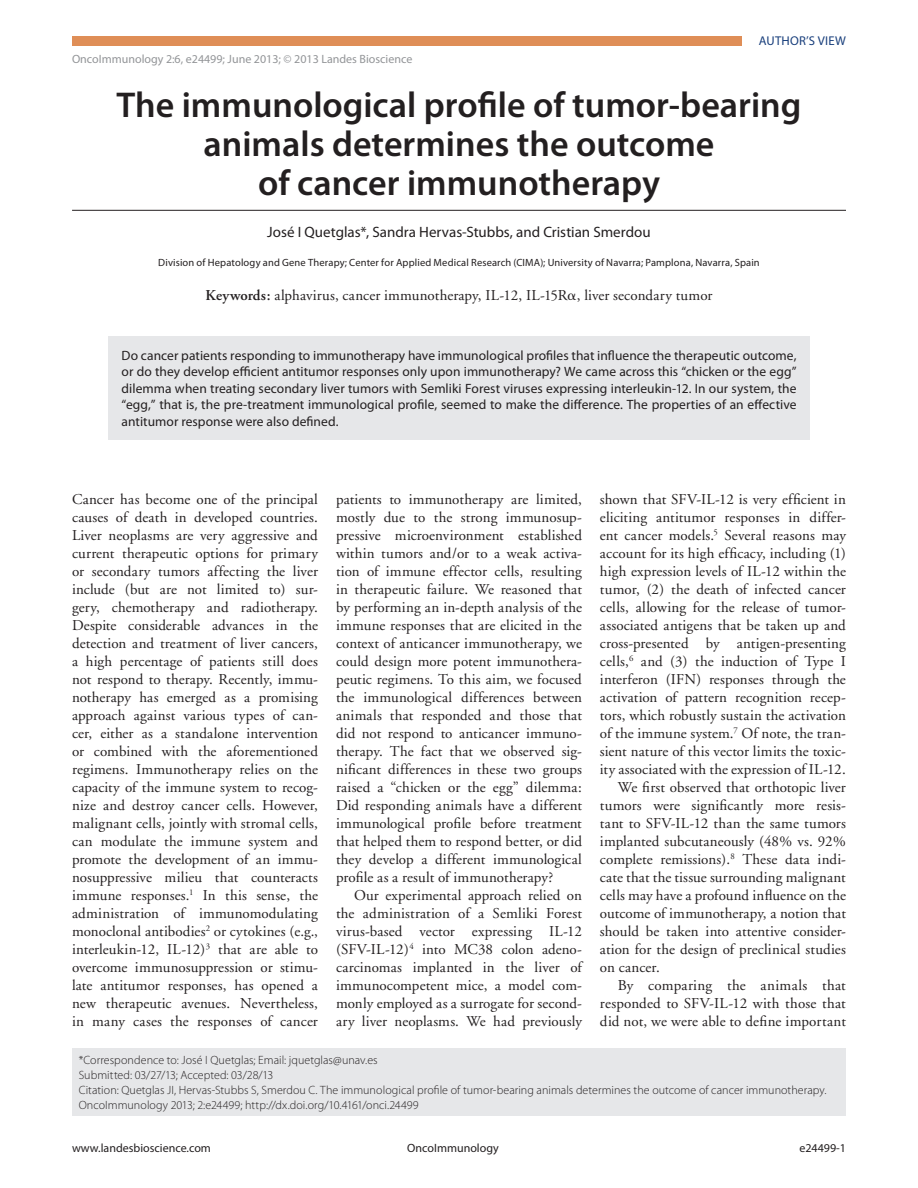
<style>
.page{position:relative;width:918px;height:1188px;background:#fff}
.page>*{position:absolute;margin:0;border:0;box-sizing:border-box;transform-origin:0 0}
.t1{font:600 36px/39px "Myriad Pro";color:#231f20;text-align:center}
.t2{font:15px/18px "Adobe Garamond";letter-spacing:.005em;color:#231f20;text-align:justify}
.t3{font:15px "Myriad Pro";color:#231f20}
.t4{font:13.5px/16.5px "Myriad Pro";letter-spacing:.005em;color:#231f20;text-align:justify}
.t5{font:12.75px "Myriad Pro";letter-spacing:.02em;color:#193f7c}
.t6{font:300 12px/15px "Myriad Pro";letter-spacing:.005em;color:#231f20}
.t7{font:12px "Myriad Pro";color:#939598}
.t8{font:12px "Myriad Pro";color:#231f20}
.t9{font:10.5px "Myriad Pro";letter-spacing:.015em;color:#231f20}
.s1{font-weight:600}
.s2{font-family:"Universal Std Greekw Math Pi"}
</style>
<div class="page">
<div style="left:72px;top:36px;width:669px;height:10px;background:#df8e57"></div>
<hr style="left:72px;top:210px;width:774px;height:1px;background:#231f20">
<div style="left:72px;top:1048px;width:774px;height:68px;background:#e6e7e9"></div>
<div style="left:108px;top:336px;width:702px;height:103px;background:#e6e7e9"></div>
<p class="t7" style="left:72px;top:52px;width:342px">OncoImmunology 2:6, e24499; June 2013; © 2013 Landes Bioscience</p>
<p class="t5" style="left:759px;top:32px;width:89px">Author’s View</p>
<h1 class="t1" style="left:117px;top:85px;width:686px">The immunological profile of tumor-bearing animals determines the outcome<br>of cancer immunotherapy</h1>
<p class="t3" style="left:267px;top:223px;width:385px">José I Quetglas*, Sandra Hervas-Stubbs, and Cristian Smerdou</p>
<p class="t9" style="left:158px;top:256px;width:603px">Division of Hepatology and Gene Therapy; Center for Applied Medical Research (CIMA); University of Navarra; Pamplona, Navarra, Spain</p>
<p class="t2" style="left:206px;top:287px;width:508px"><span class="s1">Keywords:</span> alphavirus, cancer immunotherapy, IL-12, IL-15R<span class="s2">α</span>, liver secondary tumor</p>
<p class="t4" style="left:122px;top:347px;width:676px">Do cancer patients responding to immunotherapy have immunological profiles that influence the therapeutic outcome, or do they develop efficient antitumor responses only upon immunotherapy? We came across this “chicken or the egg” dilemma when treating secondary liver tumors with Semliki Forest viruses expressing interleukin-12. In our system, the “egg,” that is, the pre-treatment immunological profile, seemed to make the difference. The properties of an effective antitumor response were also defined.</p>
<p class="t2" style="left:72px;top:491px;width:247px">Cancer has become one of the principal causes of death in developed countries.<br>Liver neoplasms are very aggressive and current therapeutic options for primary or secondary tumors affecting the liver include (but are not limited to) sur&shy;gery, chemotherapy and radiotherapy.<br>Despite considerable advances in the detection and treatment of liver cancers, a high percentage of patients still does not respond to therapy. Recently, immu&shy;notherapy has emerged as a promising approach against various types of can&shy;cer, either as a standalone intervention or combined with the aforementioned regimens. Immunotherapy relies on the capacity of the immune system to recog&shy;nize and destroy cancer cells. However, malignant cells, jointly with stromal cells, can modulate the immune system and promote the development of an immu&shy;nosuppressive milieu that counteracts immune responses.<sup>1</sup> In this sense, the administration of immunomodulating monoclonal antibodies<sup>2</sup> or cytokines (e.g., interleukin-12, IL-12)<sup>3</sup> that are able to overcome immunosuppression or stimu&shy;late antitumor responses, has opened a new therapeutic avenues. Nevertheless, in many cases the responses of cancer</p>
<p class="t2" style="left:336px;top:491px;width:247px">patients to immunotherapy are limited, mostly due to the strong immunosup&shy;pressive microenvironment established within tumors and/or to a weak activa&shy;tion of immune effector cells, resulting in therapeutic failure. We reasoned that by performing an in-depth analysis of the immune responses that are elicited in the context of anticancer immunotherapy, we could design more potent immunothera&shy;peutic regimens. To this aim, we focused the immunological differences between animals that responded and those that did not respond to anticancer immuno&shy;therapy. The fact that we observed sig&shy;nificant differences in these two groups raised a “chicken or the egg” dilemma:<br>Did responding animals have a different immunological profile before treatment that helped them to respond better, or did they develop a different immunological profile as a result of immunotherapy?</p>
<p class="t2" style="left:336px;top:887px;width:247px;text-indent:18px">Our experimental approach relied on the administration of a Semliki Forest virus-based vector expressing IL-12 (SFV-IL-12)<sup>4</sup> into MC38 colon adeno&shy;carcinomas implanted in the liver of immunocompetent mice, a model com&shy;monly employed as a surrogate for second&shy;ary liver neoplasms. We had previously</p>
<p class="t2" style="left:600px;top:491px;width:247px">shown that SFV-IL-12 is very efficient in</p>
<p class="t2" style="left:600px;top:509px;width:247px">eliciting antitumor responses in differ-</p>
<p class="t2" style="left:600px;top:527px;width:247px">ent cancer models.<sup>5</sup> Several reasons may</p>
<p class="t2" style="left:600px;top:545px;width:248px">account for its high efficacy, including (1)</p>
<p class="t2" style="left:600px;top:563px;width:247px">high expression levels of IL-12 within the</p>
<p class="t2" style="left:600px;top:581px;width:247px">tumor, (2) the death of infected cancer</p>
<p class="t2" style="left:600px;top:599px;width:248px">cells, allowing for the release of tumor-</p>
<p class="t2" style="left:600px;top:617px;width:247px">associated antigens that be taken up and</p>
<p class="t2" style="left:600px;top:635px;width:247px">cross-presented by antigen-presenting</p>
<p class="t2" style="left:600px;top:653px;width:248px">cells,<sup>6</sup> and (3) the induction of Type I</p>
<p class="t2" style="left:600px;top:671px;width:247px">interferon (IFN) responses through the</p>
<p class="t2" style="left:600px;top:689px;width:247px">activation of pattern recognition recep-</p>
<p class="t2" style="left:600px;top:707px;width:247px">tors, which robustly sustain the activation</p>
<p class="t2" style="left:600px;top:725px;width:247px">of the immune system.<sup>7</sup> Of note, the tran-</p>
<p class="t2" style="left:600px;top:743px;width:247px">sient nature of this vector limits the toxic-</p>
<p class="t2" style="left:600px;top:761px;width:247px">ity associated with the expression of IL-12.</p>
<p class="t2" style="left:618px;top:779px;width:229px">We first observed that orthotopic liver</p>
<p class="t2" style="left:600px;top:797px;width:247px">tumors were significantly more resis-</p>
<p class="t2" style="left:600px;top:815px;width:247px">tant to SFV-IL-12 than the same tumors</p>
<p class="t2" style="left:600px;top:833px;width:247px">implanted subcutaneously (48% vs. 92%</p>
<p class="t2" style="left:600px;top:851px;width:247px">complete remissions).<sup>8</sup> These data indi-</p>
<p class="t2" style="left:600px;top:869px;width:247px">cate that the tissue surrounding malignant</p>
<p class="t2" style="left:600px;top:887px;width:247px">cells may have a profound influence on the</p>
<p class="t2" style="left:600px;top:905px;width:247px">outcome of immunotherapy, a notion that</p>
<p class="t2" style="left:600px;top:923px;width:247px">should be taken into attentive consider-</p>
<p class="t2" style="left:600px;top:941px;width:247px">ation for the design of preclinical studies</p>
<p class="t2" style="left:600px;top:959px;width:61px">on cancer.</p>
<p class="t2" style="left:618px;top:977px;width:229px">By comparing the animals that</p>
<p class="t2" style="left:600px;top:995px;width:247px">responded to SFV-IL-12 with those that</p>
<p class="t2" style="left:600px;top:1013px;width:247px">did not, we were able to define important</p>
<p class="t6" style="left:79px;top:1053px;width:749px">*Correspondence to: José I Quetglas; Email: jquetglas@unav.es<br>Submitted: 03/27/13; Accepted: 03/28/13<br>Citation: Quetglas JI, Hervas-Stubbs S, Smerdou C. The immunological profile of tumor-bearing animals determines the outcome of cancer immunotherapy.<br>OncoImmunology 2013; 2:e24499; http://dx.doi.org/10.4161/onci.24499</p>
<p class="t8" style="left:72px;top:1141px;width:140px">www.landesbioscience.com</p>
<p class="t8" style="left:407px;top:1141px;width:93px">OncoImmunology</p>
<p class="t8" style="left:799px;top:1141px;width:48px">e24499-1</p>
</div>
